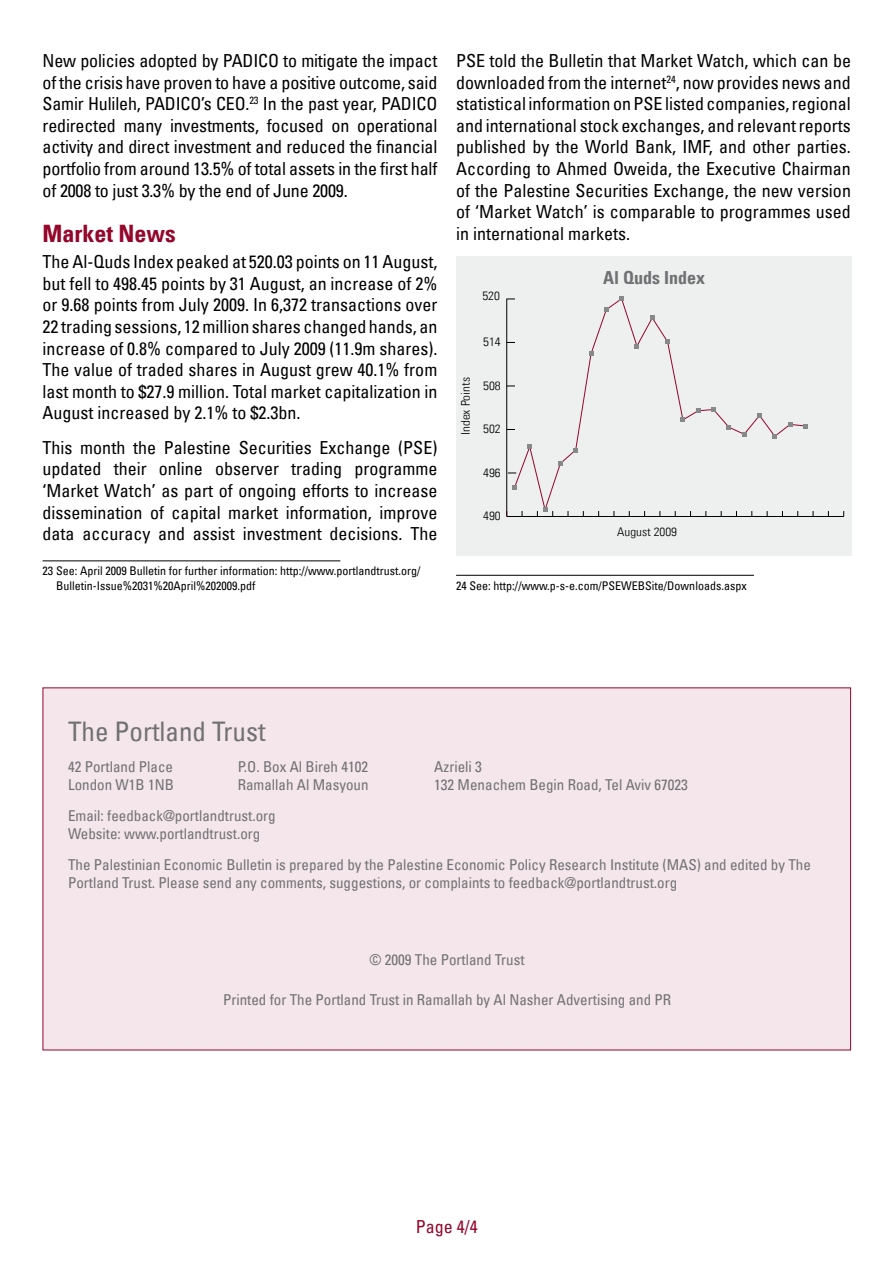
<style>
.page{position:relative;width:894px;height:1263px;background:#fff}
.page>*{position:absolute;margin:0;border:0;box-sizing:border-box;transform-origin:0 0}
.t1{font:condensed 27px "Univers LT";color:#707173}
.t2{font:700 condensed 24px "Univers LT";color:#95062b}
.t3{font:condensed 18px/21.6px "Univers LT";color:#000;text-align:justify}
.t4{font:700 condensed 18px "Univers LT";color:#707173}
.t5{font:condensed 18px "Univers LT";color:#95062b}
.t6{font:condensed 15px/18px "Univers LT";color:#707173}
.t7{font:condensed 12px/14.4px "Univers LT";color:#000}
.t8{font:300 condensed 12px "Univers LT";color:#000;scale:1.09 1}
</style>
<div class="page">
<div style="left:43px;top:687px;width:807px;height:363px;background:#f4e6ea"></div>
<hr style="left:456px;top:575px;width:297px;height:1px;background:#000">
<hr style="left:43px;top:561px;width:297px;height:1px;background:#000">
<div style="left:456px;top:256px;width:395px;height:300px;background:#eeefef"></div>
<hr style="left:506px;top:516px;width:337px;height:1px;background:#000">
<svg style="left:506px;top:296px;width:307px;height:221px"></svg>
<p class="t3" style="left:43px;top:50px;width:396px">New policies adopted by PADICO to mitigate the impact of the crisis have proven to have a positive outcome, said Samir Hulileh, PADICO’s CEO.<sup>23</sup> In the past year, PADICO redirected many investments, focused on operational activity and direct investment and reduced the financial portfolio from around 13.5% of total assets in the first half of 2008 to just 3.3% by the end of June 2009.</p>
<h2 class="t2" style="left:43px;top:219px;width:135px">Market News</h2>
<p class="t3" style="left:43px;top:251px;width:396px">The Al-Quds Index peaked at 520.03 points on 11 August, but fell to 498.45 points by 31 August, an increase of 2% or 9.68 points from July 2009. In 6,372 transactions over 22 trading sessions, 12 million shares changed hands, an increase of 0.8% compared to July 2009 (11.9m shares).<br>The value of traded shares in August grew 40.1% from last month to $27.9 million. Total market capitalization in August increased by 2.1% to $2.3bn.</p>
<p class="t3" style="left:43px;top:436px;width:396px">This month the Palestine Securities Exchange (PSE) updated their online observer trading programme ‘Market Watch’ as part of ongoing efforts to increase dissemination of capital market information, improve data accuracy and assist investment decisions. The</p>
<p class="t7" style="left:56px;top:564px;width:366px;text-indent:-13px">23 See: April 2009 Bulletin for further information: http://www.portlandtrust.org/<br>Bulletin-Issue%2031%20April%202009.pdf</p>
<p class="t3" style="left:456px;top:50px;width:396px">PSE told the Bulletin that Market Watch, which can be downloaded from the internet<sup>24</sup>, now provides news and statistical information on PSE listed companies, regional and international stock exchanges, and relevant reports published by the World Bank, IMF, and other parties.<br>According to Ahmed Oweida, the Executive Chairman of the Palestine Securities Exchange, the new version of ‘Market Watch’ is comparable to programmes used in international markets.</p>
<p class="t8" style="left:482px;top:289px;width:18px">520</p>
<p class="t8" style="left:458px;top:435px;width:54px;rotate:-90deg">Index Points</p>
<p class="t8" style="left:483px;top:335px;width:18px">514</p>
<p class="t8" style="left:483px;top:378px;width:18px">508</p>
<p class="t8" style="left:483px;top:422px;width:18px">502</p>
<p class="t8" style="left:483px;top:465px;width:18px">496</p>
<p class="t8" style="left:483px;top:509px;width:18px">490</p>
<p class="t4" style="left:603px;top:267px;width:103px">Al Quds Index</p>
<p class="t8" style="left:617px;top:525px;width:56px">August 2009</p>
<p class="t7" style="left:456px;top:578px;width:292px">24 See: http://www.p-s-e.com/PSEWEBSite/Downloads.aspx</p>
<h1 class="t1" style="left:68px;top:715px;width:199px">The Portland Trust</h1>
<p class="t6" style="left:68px;top:757px;width:106px">42 Portland Place</p>
<p class="t6" style="left:238px;top:757px;width:132px">P.O. Box Al Bireh 4102</p>
<p class="t6" style="left:434px;top:757px;width:49px">Azrieli 3</p>
<p class="t6" style="left:68px;top:775px;width:107px">London W1B 1NB</p>
<p class="t6" style="left:238px;top:775px;width:132px">Ramallah Al Masyoun</p>
<p class="t6" style="left:434px;top:775px;width:255px">132 Menachem Begin Road, Tel Aviv 67023</p>
<p class="t6" style="left:68px;top:806px;width:209px">Email: feedback@portlandtrust.org<br>Website: www.portlandtrust.org</p>
<p class="t6" style="left:68px;top:855px;width:744px">The Palestinian Economic Bulletin is prepared by the Palestine Economic Policy Research Institute (MAS) and edited by The<br>Portland Trust. Please send any comments, suggestions, or complaints to feedback@portlandtrust.org</p>
<p class="t6" style="left:369px;top:951px;width:156px">© 2009 The Portland Trust</p>
<p class="t6" style="left:223px;top:990px;width:449px">Printed for The Portland Trust in Ramallah by Al Nasher Advertising and PR</p>
<p class="t5" style="left:415px;top:1215px;width:63px">Page 4/4</p>
</div>
